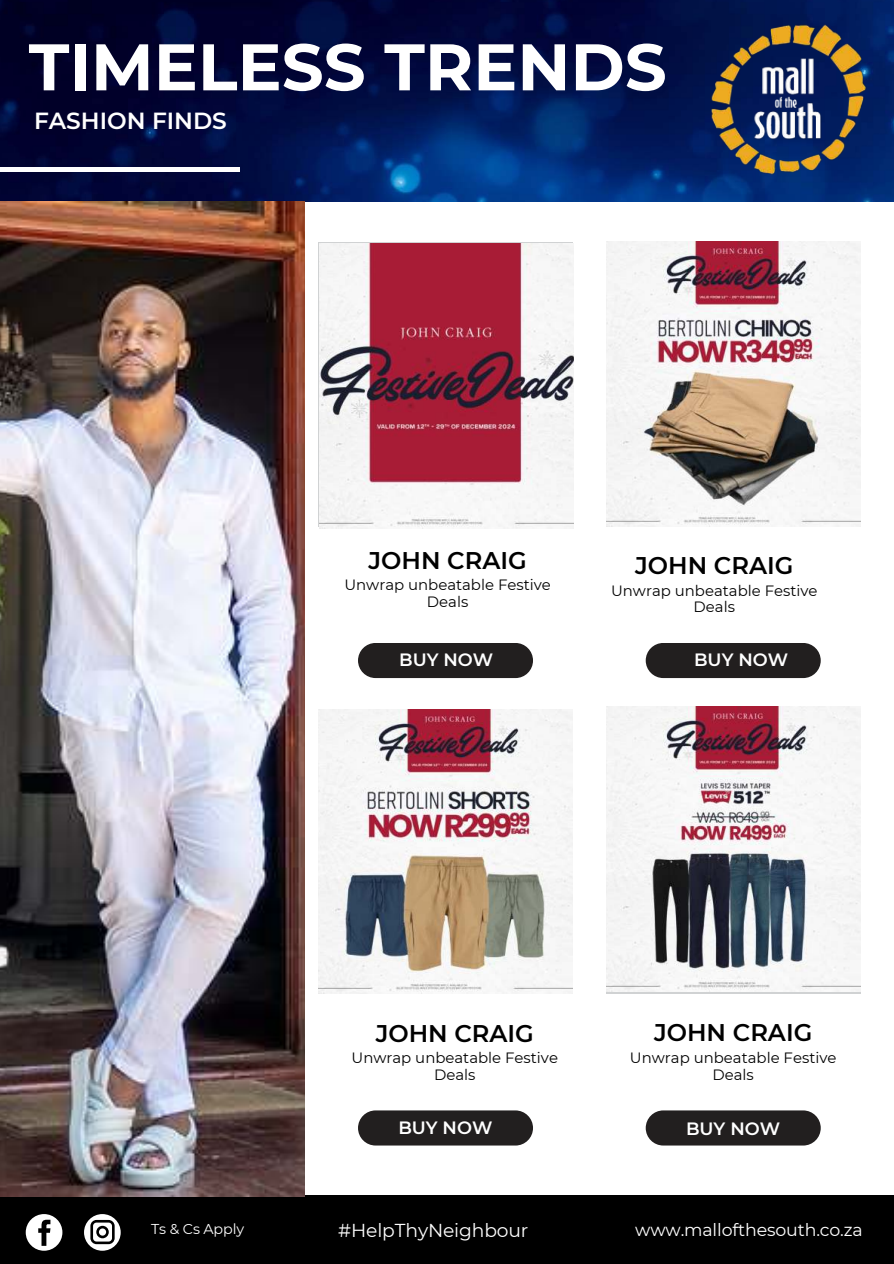
<style>
.page{position:relative;width:894px;height:1264px;background:#fff}
.page>*{position:absolute;margin:0;border:0;box-sizing:border-box;transform-origin:0 0}
.t1{font:700 65.7px "Montserrat";color:#fff}
.t2{font:600 24.15px "Montserrat";color:#000}
.t3{font:600 23.25px "Montserrat";color:#fff}
.t4{font:18.75px "Montserrat";letter-spacing:-.005em;color:#fff}
.t5{font:600 17.85px "Montserrat";color:#fff}
.t6{font:17.4px "Montserrat";letter-spacing:-.01em;color:#fff}
.t7{font:14.85px/16.8px "Montserrat";color:#000;text-align:center}
.t8{font:14.25px "Montserrat";letter-spacing:-.01em;color:#fff}
</style>
<div class="page">
<img style="left:0;top:0;width:893px;height:201px">
<hr style="left:0;top:167px;width:239px;height:4px;background:#fff">
<div style="left:358px;top:643px;width:175px;height:35px;background:#221f1f;border-radius:18px"></div>
<div style="left:358px;top:1110px;width:175px;height:35px;background:#221f1f;border-radius:18px"></div>
<div style="left:645px;top:643px;width:175px;height:35px;background:#221f1f;border-radius:18px"></div>
<div style="left:645px;top:1110px;width:175px;height:35px;background:#221f1f;border-radius:18px"></div>
<div style="left:0;top:1195px;width:893px;height:68px;background:#000"></div>
<svg style="left:26px;top:1214px;width:36px;height:36px"></svg>
<svg style="left:84px;top:1214px;width:37px;height:36px"></svg>
<img style="left:704px;top:18px;width:168px;height:164px">
<img style="left:319px;top:243px;width:254px;height:285px">
<img style="left:606px;top:241px;width:254px;height:285px">
<img style="left:318px;top:709px;width:254px;height:284px">
<img style="left:606px;top:706px;width:254px;height:285px">
<img style="left:0;top:201px;width:304px;height:995px">
<h1 class="t1" style="left:29px;top:20px;width:639px">TIMELESS TRENDS</h1>
<h3 class="t3" style="left:34px;top:104px;width:194px">FASHION FINDS</h3>
<h2 class="t2" style="left:368px;top:543px;width:160px">JOHN CRAIG</h2>
<p class="t7" style="left:344px;top:576px;width:208px">Unwrap unbeatable Festive<br>Deals</p>
<p class="t5" style="left:399px;top:647px;width:95px">BUY NOW</p>
<h2 class="t2" style="left:635px;top:548px;width:160px">JOHN CRAIG</h2>
<p class="t7" style="left:611px;top:581px;width:208px">Unwrap unbeatable Festive<br>Deals</p>
<p class="t5" style="left:694px;top:647px;width:95px">BUY NOW</p>
<h2 class="t2" style="left:375px;top:1015px;width:160px">JOHN CRAIG</h2>
<p class="t7" style="left:351px;top:1048px;width:208px">Unwrap unbeatable Festive<br>Deals</p>
<h2 class="t2" style="left:654px;top:1015px;width:160px">JOHN CRAIG</h2>
<p class="t7" style="left:629px;top:1048px;width:208px">Unwrap unbeatable Festive<br>Deals</p>
<p class="t8" style="left:151px;top:1219px;width:94px">Ts &amp; Cs Apply</p>
<p class="t5" style="left:398px;top:1114px;width:95px">BUY NOW</p>
<p class="t5" style="left:685px;top:1116px;width:95px">BUY NOW</p>
<p class="t4" style="left:338px;top:1217px;width:192px">#HelpThyNeighbour</p>
<p class="t6" style="left:635px;top:1218px;width:229px">www.mallofthesouth.co.za</p>
</div>
